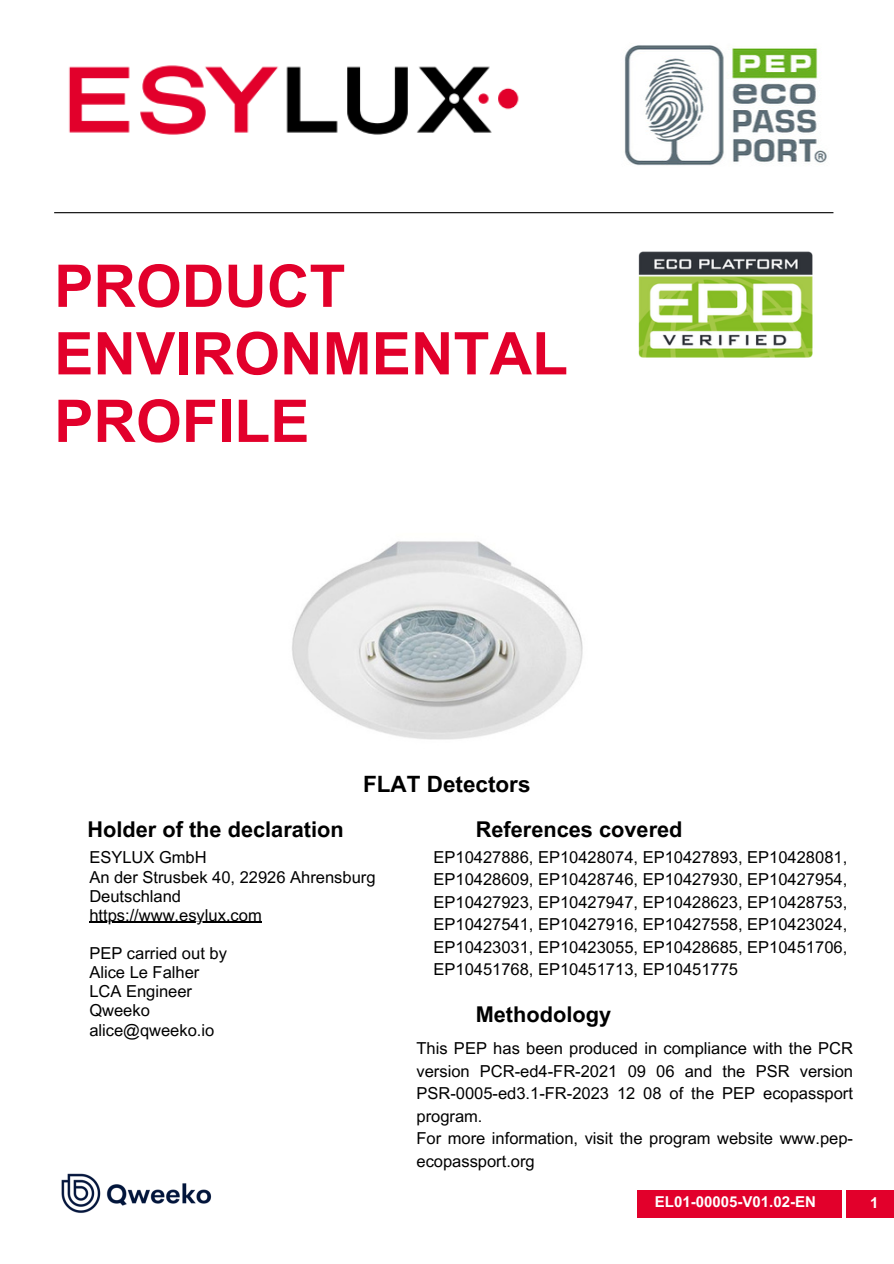
<style>
.page{position:relative;width:894px;height:1264px;background:#fff}
.page>*{position:absolute;margin:0;border:0;box-sizing:border-box;transform-origin:0 0}
.t1{font:700 58.8px/67.5px "Arial MT Pro";color:#e2002b}
.t2{font:700 22.5px "Arial MT Pro";color:#000}
.t3{font:700 21.75px "Arial MT Pro";color:#000}
.t4{font:16.5px/22.5px "Arial MT Pro";color:#000;text-align:justify}
.t5{font:700 15px "Arial MT Pro";color:#fff}
</style>
<div class="page">
<img style="left:624px;top:45px;width:203px;height:121px">
<hr style="left:54px;top:212px;width:779px;height:1px;background:#000">
<img style="left:61px;top:1173px;width:151px;height:40px">
<div style="left:637px;top:1190px;width:204px;height:27px;background:#e2002b"></div>
<div style="left:846px;top:1190px;width:47px;height:27px;background:#e2002b"></div>
<img style="left:68px;top:65px;width:451px;height:70px">
<img style="left:292px;top:541px;width:291px;height:199px">
<hr style="left:89px;top:921px;width:173px;height:2px;background:#000">
<img style="left:638px;top:251px;width:175px;height:107px">
<p class="t1" style="left:54px;top:260px;width:515px">PRODUCT<br>ENVIRONMENTAL<br>PROFILE</p>
<p class="t2" style="left:363px;top:775px;width:169px">FLAT Detectors</p>
<h2 class="t3" style="left:87px;top:821px;width:258px">Holder of the declaration</h2>
<h2 class="t3" style="left:475px;top:821px;width:208px">References covered</h2>
<p class="t4" style="left:89px;top:848px;width:119px">ESYLUX GmbH</p>
<p class="t4" style="left:89px;top:867px;width:287px">An der Strusbek 40, 22926 Ahrensburg</p>
<p class="t4" style="left:89px;top:886px;width:93px">Deutschland</p>
<p class="t4" style="left:89px;top:905px;width:174px">https://www.esylux.com</p>
<p class="t4" style="left:89px;top:944px;width:139px">PEP carried out by</p>
<p class="t4" style="left:89px;top:963px;width:111px">Alice Le Falher</p>
<p class="t4" style="left:89px;top:982px;width:104px">LCA Engineer</p>
<p class="t4" style="left:89px;top:1001px;width:62px">Qweeko</p>
<h4 class="t4" style="left:89px;top:1020px;width:126px">alice@qweeko.io</h4>
<p class="t4" style="left:433px;top:847px;width:415px">EP10427886, EP10428074, EP10427893, EP10428081, EP10428609, EP10428746, EP10427930, EP10427954, EP10427923, EP10427947, EP10428623, EP10428753, EP10427541, EP10427916, EP10427558, EP10423024, EP10423031, EP10423055, EP10428685, EP10451706, EP10451768, EP10451713, EP10451775</p>
<h2 class="t3" style="left:475px;top:1006px;width:137px">Methodology</h2>
<h2 class="t4" style="left:416px;top:1039px;width:438px">This PEP has been produced in compliance with the PCR version PCR-ed4-FR-2021 09 06 and the PSR version PSR-0005-ed3.1-FR-2023 12 08 of the PEP ecopassport program.</h2>
<p class="t4" style="left:416px;top:1129px;width:438px">For more information, visit the program website www.pep&shy;ecopassport.org</p>
<p class="t5" style="left:654px;top:1196px;width:162px">EL01-00005-V01.02-EN</p>
<h3 class="t5" style="left:869px;top:1196px;width:10px">1</h3>
</div>
